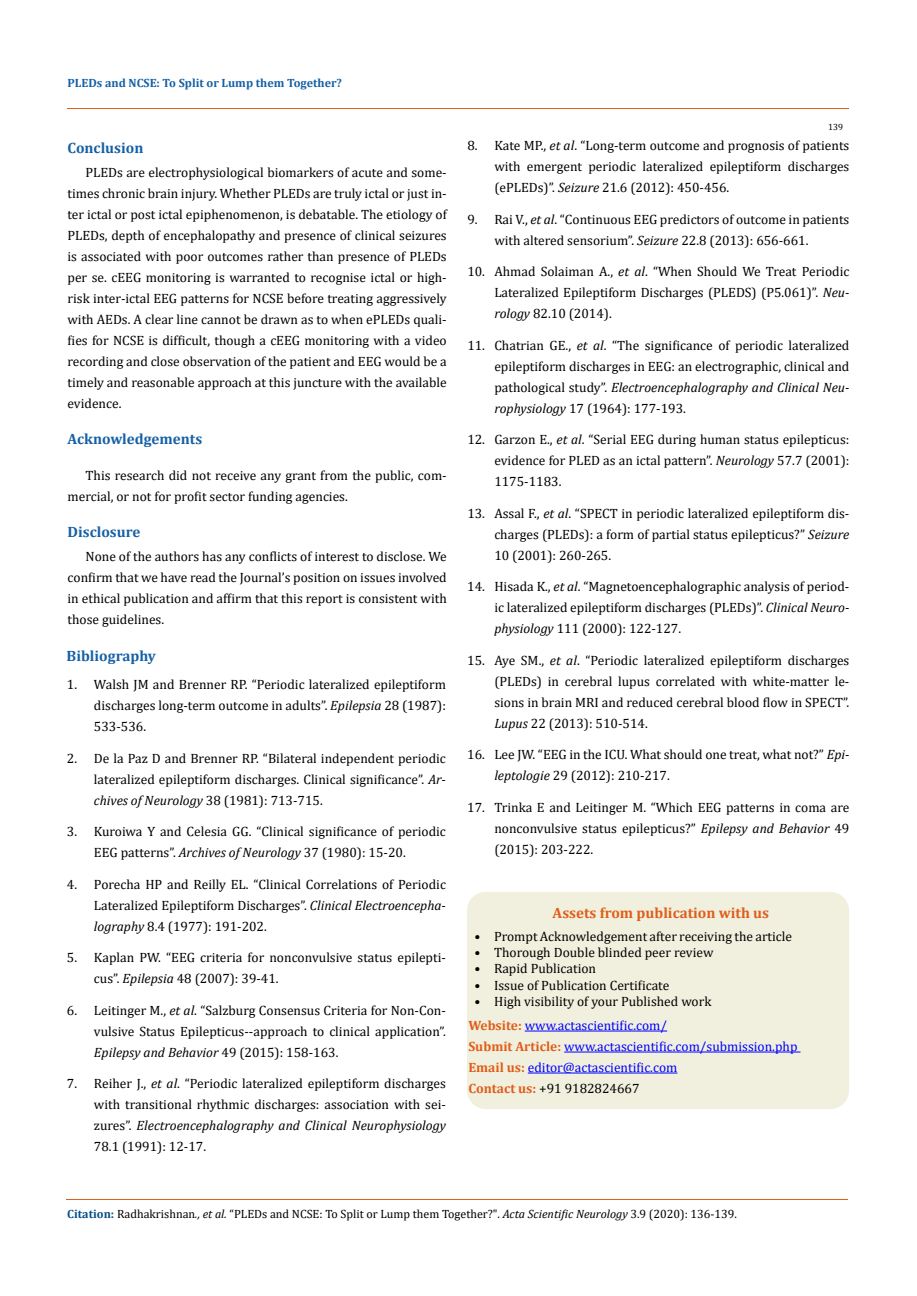
<style>
.page{position:relative;width:917px;height:1296px;background:#fff}
.page>*{position:absolute;margin:0;border:0;box-sizing:border-box;transform-origin:0 0}
.t1{font:700 15px "Cambria";color:#1560a6}
.t2{font:700 15px "Cambria";color:#e05d1a}
.t3{font:13.5px/21px "Cambria";color:#000;text-align:justify}
.t4{font:13.5px/21px "Cambria";color:#00f}
.t5{font:12px "Cambria";color:#000}
.t6{font:700 12px "Cambria";color:#1560a6}
.t7{font:9px "Cambria";color:#000}
.s1{font-style:italic}
.s2{font-weight:700;color:#e05d1a}
.s3{color:#000}
.s4{font-weight:700;color:#035089}
</style>
<div class="page">
<hr style="left:67px;top:109px;width:782px;height:1px;background:#e05d1a">
<hr style="left:66px;top:1199px;width:781px;height:1px;background:#e05d1a">
<div style="left:467px;top:893px;width:381px;height:215px;background:#f1f0de;border-radius:18px"></div>
<div style="left:467px;top:892px;width:382px;height:217px;border:2px solid #f1f0de;border-radius:18px"></div>
<hr style="left:524px;top:1031px;width:143px;height:1px;background:#00f">
<hr style="left:564px;top:1052px;width:236px;height:1px;background:#00f">
<hr style="left:528px;top:1073px;width:149px;height:1px;background:#00f">
<p class="t6" style="left:68px;top:75px;width:276px">PLEDs and NCSE: To Split or Lump them Together?</p>
<p class="t1" style="left:68px;top:137px;width:77px">Conclusion</p>
<p class="t3" style="left:67px;top:162px;width:381px;text-indent:18px">PLEDs are electrophysiological biomarkers of acute and some&shy;times chronic brain injury. Whether PLEDs are truly ictal or just in&shy;ter ictal or post ictal epiphenomenon, is debatable. The etiology of PLEDs, depth of encephalopathy and presence of clinical seizures is associated with poor outcomes rather than presence of PLEDs per se. cEEG monitoring is warranted to recognise ictal or high&shy;risk inter-ictal EEG patterns for NCSE before treating aggressively with AEDs. A clear line cannot be drawn as to when ePLEDs quali&shy;fies for NCSE is difficult, though a cEEG monitoring with a video recording and close observation of the patient and EEG would be a timely and reasonable approach at this juncture with the available evidence.</p>
<p class="t1" style="left:68px;top:428px;width:136px">Acknowledgements</p>
<p class="t3" style="left:68px;top:465px;width:381px;text-indent:18px">This research did not receive any grant from the public, com&shy;mercial, or not for profit sector funding agencies.</p>
<p class="t1" style="left:68px;top:521px;width:74px">Disclosure</p>
<p class="t3" style="left:68px;top:546px;width:381px;text-indent:18px">None of the authors has any conflicts of interest to disclose. We confirm that we have read the Journal’s position on issues involved in ethical publication and affirm that this report is consistent with those guidelines.</p>
<p class="t1" style="left:67px;top:646px;width:91px">Bibliography</p>
<p class="t3" style="left:94px;top:674px;width:353px;text-indent:-27px">1. Walsh JM and Brenner RP. “Periodic lateralized epileptiform discharges long-term outcome in adults”. <span class="s1">Epilepsia</span> 28 (1987):<br>533-536.</p>
<p class="t3" style="left:94px;top:748px;width:353px;text-indent:-27px">2. De la Paz D and Brenner RP. “Bilateral independent periodic lateralized epileptiform discharges. Clinical significance”. <span class="s1">Ar&shy;chives of Neurology</span> 38 (1981): 713-715.</p>
<p class="t3" style="left:94px;top:821px;width:353px;text-indent:-27px">3. Kuroiwa Y and Celesia GG. “Clinical significance of periodic<br>EEG patterns”. <span class="s1">Archives of Neurology</span> 37 (1980): 15-20.</p>
<p class="t3" style="left:94px;top:874px;width:353px;text-indent:-27px">4. Porecha HP and Reilly EL. “Clinical Correlations of Periodic Lateralized Epileptiform Discharges”. <span class="s1">Clinical Electroencepha&shy;lography</span> 8.4 (1977): 191-202.</p>
<p class="t3" style="left:94px;top:947px;width:353px;text-indent:-27px">5. Kaplan PW. “EEG criteria for nonconvulsive status epilepti&shy;cus”. <span class="s1">Epilepsia</span> 48 (2007): 39-41.</p>
<p class="t3" style="left:94px;top:1000px;width:353px;text-indent:-27px">6. Leitinger M., <span class="s1">et al</span>. “Salzburg Consensus Criteria for Non-Con&shy;vulsive Status Epilepticus--approach to clinical application”.<br><span class="s1">Epilepsy and Behavior</span> 49 (2015): 158-163.</p>
<p class="t3" style="left:94px;top:1073px;width:353px;text-indent:-27px">7. Reiher J., <span class="s1">et al</span>. “Periodic lateralized epileptiform discharges with transitional rhythmic discharges: association with sei&shy;zures”. <span class="s1">Electroencephalography and Clinical Neurophysiology </span>78.1 (1991): 12-17.</p>
<p class="t7" style="left:828px;top:122px;width:16px">139</p>
<p class="t3" style="left:494px;top:135px;width:356px;text-indent:-27px">8. Kate MP., <span class="s1">et al</span>. “Long-term outcome and prognosis of patients with emergent periodic lateralized epileptiform discharges (ePLEDs)”. <span class="s1">Seizure</span> 21.6 (2012): 450-456.</p>
<p class="t3" style="left:494px;top:208px;width:356px;text-indent:-27px">9. Rai V., <span class="s1">et al</span>. “Continuous EEG predictors of outcome in patients with altered sensorium”. <span class="s1">Seizure</span> 22.8 (2013): 656-661.</p>
<p class="t3" style="left:494px;top:261px;width:356px;text-indent:-27px">10. Ahmad Solaiman A., <span class="s1">et al</span>. “When Should We Treat Periodic Lateralized Epileptiform Discharges (PLEDS) (P5.061)”. <span class="s1">Neu&shy;rology</span> 82.10 (2014).</p>
<p class="t3" style="left:494px;top:334px;width:356px;text-indent:-27px">11. Chatrian GE., <span class="s1">et al</span>. “The significance of periodic lateralized epileptiform discharges in EEG: an electrographic, clinical and pathological study”. <span class="s1">Electroencephalography and Clinical Neu&shy;rophysiology</span> 17 (1964): 177-193.</p>
<p class="t3" style="left:494px;top:429px;width:356px;text-indent:-27px">12. Garzon E., <span class="s1">et al</span>. “Serial EEG during human status epilepticus: evidence for PLED as an ictal pattern”. <span class="s1">Neurology</span> 57.7 (2001):<br>1175-1183.</p>
<p class="t3" style="left:494px;top:502px;width:356px;text-indent:-27px">13. Assal F., <span class="s1">et al</span>. “SPECT in periodic lateralized epileptiform dis&shy;charges (PLEDs): a form of partial status epilepticus?” <span class="s1">Seizure </span>10 (2001): 260-265.</p>
<p class="t3" style="left:494px;top:576px;width:356px;text-indent:-27px">14. Hisada K., <span class="s1">et al</span>. “Magnetoencephalographic analysis of period&shy;ic lateralized epileptiform discharges (PLEDs)”. <span class="s1">Clinical Neuro&shy;physiology</span> 111 (2000): 122-127.</p>
<p class="t3" style="left:494px;top:649px;width:356px;text-indent:-27px">15. Aye SM., <span class="s1">et al</span>. “Periodic lateralized epileptiform discharges (PLEDs) in cerebral lupus correlated with white-matter le&shy;sions in brain MRI and reduced cerebral blood flow in SPECT”.<br><span class="s1">Lupus</span> 22 (2013): 510-514.</p>
<p class="t3" style="left:494px;top:744px;width:356px;text-indent:-27px">16. Lee JW. “EEG in the ICU. What should one treat, what not?” <span class="s1">Epi&shy;leptologie</span> 29 (2012): 210-217.</p>
<p class="t3" style="left:494px;top:796px;width:356px;text-indent:-27px">17. Trinka E and Leitinger M. “Which EEG patterns in coma are nonconvulsive status epilepticus?” <span class="s1">Epilepsy and Behavior</span> 49 (2015): 203-222.</p>
<p class="t2" style="left:552px;top:902px;width:218px">Assets from publication with us</p>
<p class="t3" style="left:474px;top:925px;width:319px">• Prompt Acknowledgement after receiving the article</p>
<p class="t3" style="left:474px;top:942px;width:240px">• Thorough Double blinded peer review</p>
<p class="t3" style="left:474px;top:958px;width:123px">• Rapid Publication</p>
<p class="t3" style="left:474px;top:975px;width:196px">• Issue of Publication Certificate</p>
<p class="t3" style="left:474px;top:991px;width:238px">• High visibility of your Published work</p>
<p class="t4" style="left:468px;top:1015px;width:330px"><span class="s2">Website:</span> www.actascientific.com/<br><span class="s2">Submit Article:</span> www.actascientific.com/submission.php <span class="s2">Email us:</span> editor@actascientific.com<br><span class="s2">Contact us:</span> <span class="s3">+91 9182824667</span></p>
<p class="t5" style="left:67px;top:1207px;width:671px"><span class="s4">Citation:</span> Radhakrishnan<span class="s1">., et al.</span> “PLEDs and NCSE: To Split or Lump them Together?". <span class="s1">Acta Scientific Neurology</span> 3.9 (2020): 136-139.</p>
</div>
